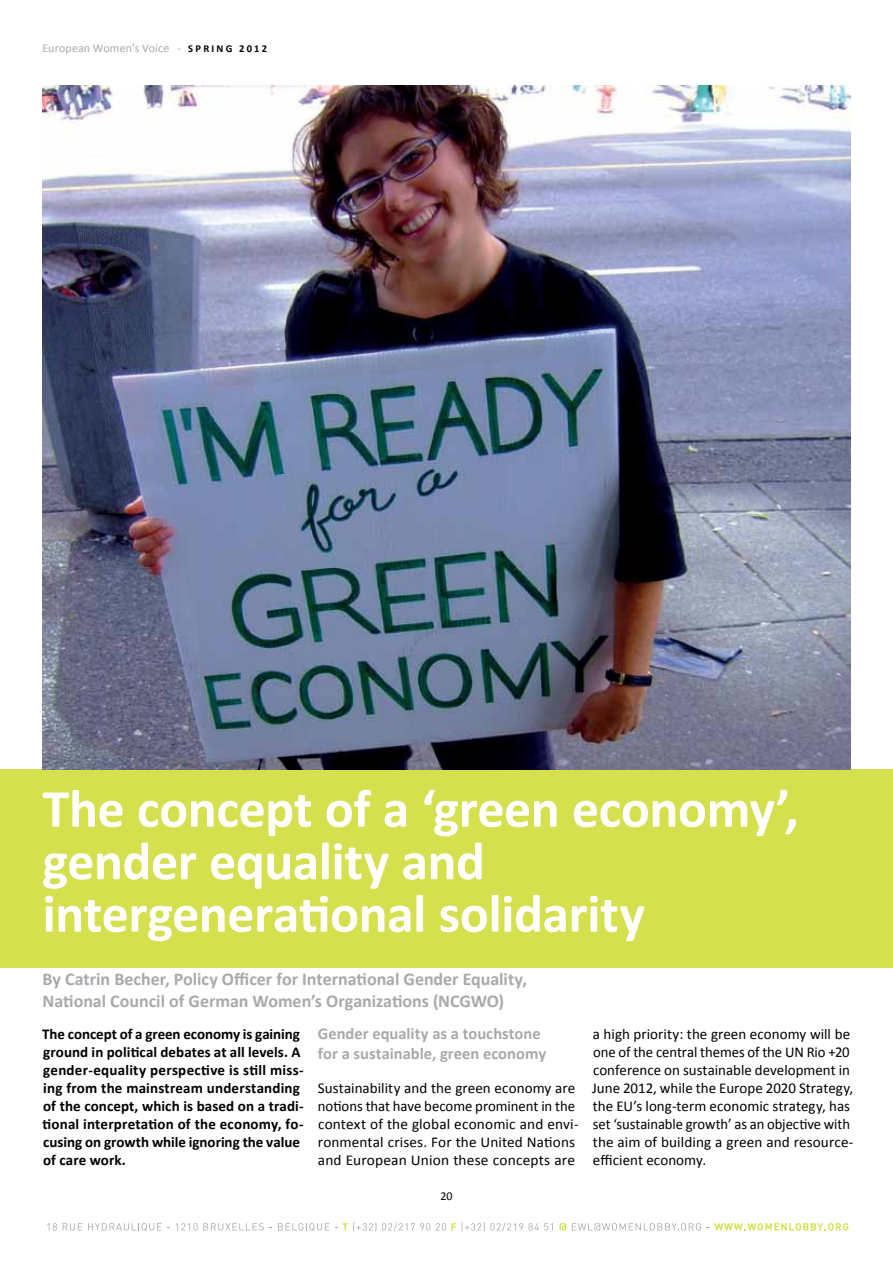
<style>
.page{position:relative;width:893px;height:1263px;background:#fff}
.page>*{position:absolute;margin:0;border:0;box-sizing:border-box;transform-origin:0 0}
.t1{font:700 54px/52.5px "Calibri";letter-spacing:-.01em;color:#fff}
.t2{font:700 18px/21.6px "Calibri";color:#a7a9ac}
.t3{font:700 16.5px/19.8px "Calibri";color:#a7a9ac}
.t4{font:15px/18px "Calibri";letter-spacing:.005em;color:#000}
.t5{font:700 15px/18px "Calibri";letter-spacing:.005em;color:#000}
.t6{font:12px "Calibri";letter-spacing:.01em;color:#a7a9ac}
.t7{font:12px "Calibri";color:#000}
.s1{font-weight:700;font-size:10.5px;color:#000}
</style>
<div class="page">
<svg style="left:47px;top:1223px;width:10px;height:7px"></svg>
<svg style="left:63px;top:1223px;width:19px;height:7px"></svg>
<svg style="left:88px;top:1223px;width:82px;height:8px"></svg>
<svg style="left:176px;top:1223px;width:96px;height:7px"></svg>
<svg style="left:278px;top:1223px;width:51px;height:8px"></svg>
<svg style="left:343px;top:1222px;width:33px;height:9px"></svg>
<svg style="left:382px;top:1222px;width:48px;height:9px"></svg>
<svg style="left:436px;top:1223px;width:20px;height:7px"></svg>
<svg style="left:462px;top:1222px;width:91px;height:9px"></svg>
<svg style="left:559px;top:1223px;width:7px;height:7px"></svg>
<svg style="left:572px;top:1223px;width:129px;height:7px"></svg>
<svg style="left:707px;top:1223px;width:141px;height:7px"></svg>
<div style="left:0;top:769px;width:893px;height:198px;background:#d5e04e"></div>
<img style="left:43px;top:85px;width:807px;height:684px">
<p class="t6" style="left:43px;top:40px;width:226px">European Women’s Voice - <span class="s1">S P R I N G 2 0 1 2</span></p>
<h1 class="t1" style="left:43px;top:782px;width:758px">The concept of a ‘green economy’, gender equality and intergenerational solidarity</h1>
<p class="t2" style="left:43px;top:968px;width:486px">By Catrin Becher, Policy Officer for International Gender Equality,<br>National Council of German Women’s Organizations (NCGWO)</p>
<p class="t5" style="left:42px;top:1025px;width:263px">The concept of a green economy is gaining ground in political debates at all levels. A gender-equality perspective is still miss&shy;ing from the mainstream understanding of the concept, which is based on a tradi&shy;tional interpretation of the economy, fo&shy;cusing on growth while ignoring the value of care work.</p>
<p class="t3" style="left:318px;top:1024px;width:230px">Gender equality as a touchstone for a sustainable, green economy</p>
<p class="t4" style="left:318px;top:1079px;width:262px">Sustainability and the green economy are notions that have become prominent in the context of the global economic and envi&shy;ronmental crises. For the United Nations and European Union these concepts are</p>
<p class="t7" style="left:440px;top:1188px;width:14px">20</p>
<p class="t4" style="left:592px;top:1025px;width:263px">a high priority: the green economy will be one of the central themes of the UN Rio +20 conference on sustainable development in June 2012, while the Europe 2020 Strategy, the EU’s long-term economic strategy, has set ‘sustainable growth’ as an objective with the aim of building a green and resource&shy;efficient economy.</p>
</div>
